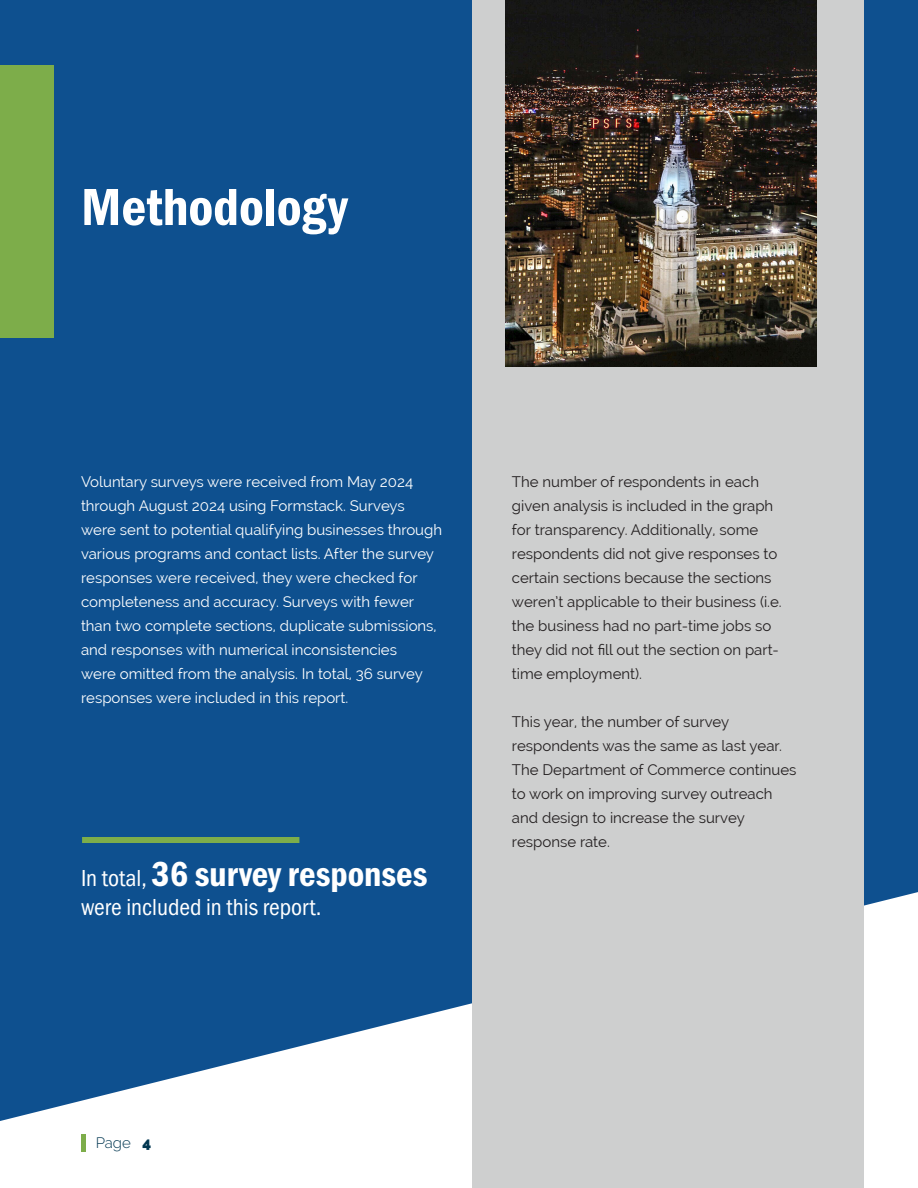
<style>
.page{position:relative;width:918px;height:1188px;background:#fff}
.page>*{position:absolute;margin:0;border:0;box-sizing:border-box;transform-origin:0 0}
.t1{font:54px "Franklin Gothic URW Con Dem";color:#fff}
.t2{font:36px "Franklin Gothic URW Con Dem";color:#fff}
.t3{font:24px "Franklin Gothic URW Cond";color:#fff}
.t4{font:15px/24px "Raleway";color:#231f20}
.t5{font:15px/24px "Raleway";color:#fff}
.t6{font:300 15px "Raleway";color:#013650}
.s1{font-family:"Franklin Gothic URW Cond";font-size:24px}
.s2{font-weight:900}
</style>
<div class="page">
<div style="left:81px;top:1134px;width:5px;height:17px;background:#7dad4a"></div>
<div style="left:0;top:0;width:918px;height:1121px;background:#0e508f"></div>
<div style="left:472px;top:0;width:392px;height:1188px;background:#cecfcf"></div>
<div style="left:0;top:65px;width:54px;height:273px;background:#7dad4a"></div>
<img style="left:505px;top:0;width:311px;height:366px">
<div style="left:82px;top:837px;width:217px;height:6px;background:#7dad4a"></div>
<p class="t1" style="left:81px;top:171px;width:268px">Methodology</p>
<p class="t5" style="left:81px;top:470px;width:363px">Voluntary surveys were received from May 2024 through August 2024 using Formstack. Surveys were sent to potential qualifying businesses through various programs and contact lists. After the survey responses were received, they were checked for completeness and accuracy. Surveys with fewer than two complete sections, duplicate submissions, and responses with numerical inconsistencies<br>were omitted from the analysis. In total, 36 survey responses were included in this report.</p>
<p class="t4" style="left:512px;top:470px;width:271px">The number of respondents in each given analysis is included in the graph for transparency. Additionally, some respondents did not give responses to certain sections because the sections weren’t applicable to their business (i.e. the business had no part-time jobs so they did not fill out the section on part&shy;time employment).</p>
<p class="t4" style="left:512px;top:710px;width:286px">This year, the number of survey respondents was the same as last year.<br>The Department of Commerce continues to work on improving survey outreach and design to increase the survey response rate.</p>
<p class="t2" style="left:81px;top:850px;width:348px"><span class="s1">In total,</span> 36 survey responses</p>
<p class="t3" style="left:81px;top:889px;width:242px">were included in this report.</p>
<p class="t6" style="left:96px;top:1134px;width:57px">Page <span class="s2">4</span></p>
</div>
